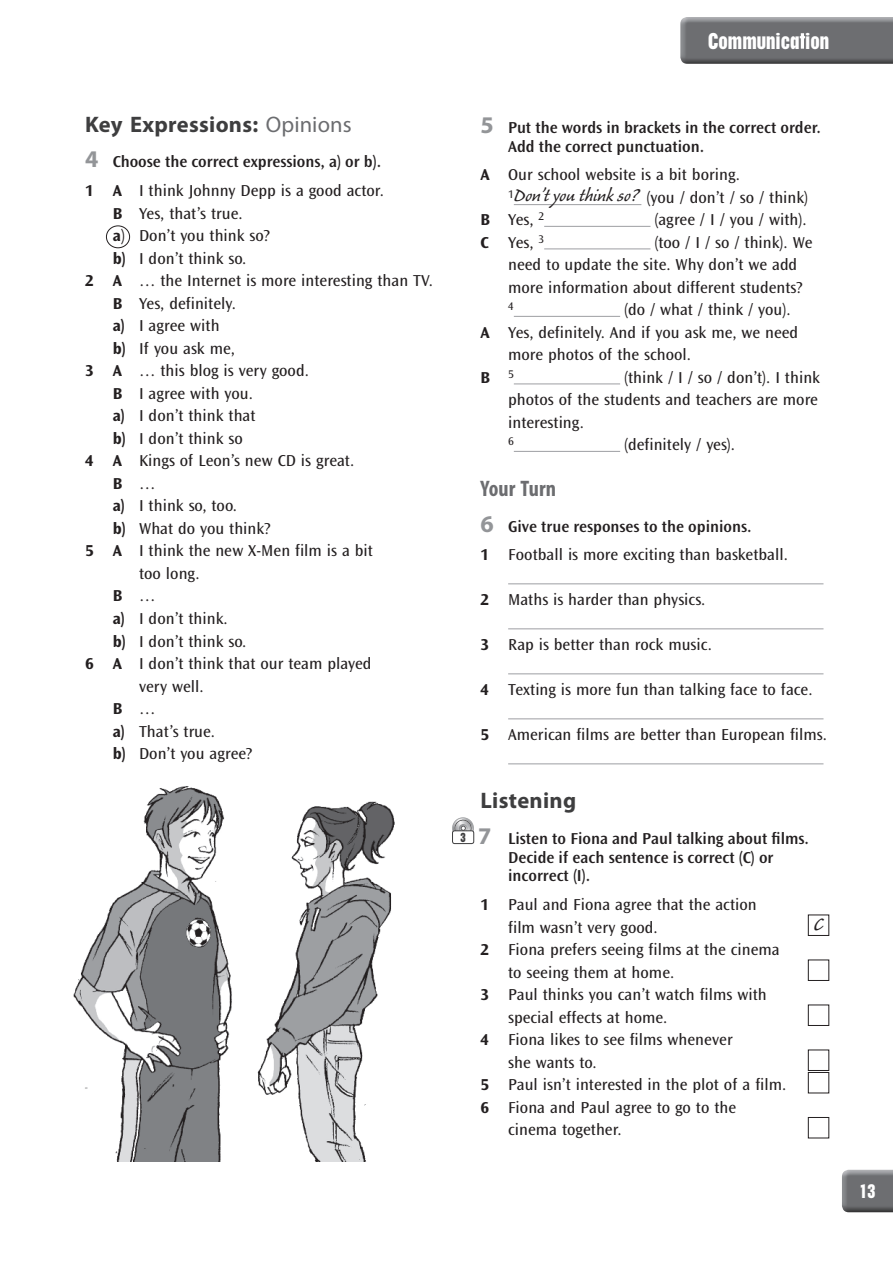
<style>
.page{position:relative;width:893px;height:1263px;background:#fff}
.page>*{position:absolute;margin:0;border:0;box-sizing:border-box;transform-origin:0 0}
.t1{font:700 22.5px "Myriad Pro";letter-spacing:.015em;color:#3e3e3f}
.t2{font:700 condensed 22.5px "Myriad Pro";letter-spacing:.005em;color:#6c6d70}
.t3{font:22.5px "Caliban";color:#231f20}
.t4{font:700 condensed 21px "Placard";color:#fff}
.t5{font:700 condensed 18px "Placard";color:#fff}
.t6{font:16.5px/22.5px "Ocean Sans Std";color:#231f20}
.t7{font:600 16.5px/18.8px "Ocean Sans Std";color:#231f20}
.t8{font:700 16.5px "Ocean Sans Std";color:#231f20}
.t9{font:700 condensed 12px "Placard";color:#3e3e3f}
.t10{font:11.55px "Ocean Sans Std";color:#231f20}
.s1{font-weight:400;color:#6c6d70}
.s2{font-family:"Myriad Pro";font-weight:700;font-size:24px;color:#939598}
.s3{font-weight:700}
.s4{font-weight:400}
.s5{font-family:"Caliban";font-size:22.5px}
.s6{font-weight:600}
</style>
<div class="page">
<img style="left:73px;top:786px;width:322px;height:376px">
<img style="left:842px;top:1170px;width:51px;height:42px">
<img style="left:861px;top:1184px;width:14px;height:14px">
<img style="left:680px;top:17px;width:213px;height:47px">
<svg style="left:800px;top:33px;width:5px;height:16px"></svg>
<div style="left:106px;top:225px;width:24px;height:23px;border:1px solid #231f20;border-radius:50%"></div>
<hr style="left:514px;top:204px;width:127px;height:1px;background:#a8a9ad">
<hr style="left:544px;top:226px;width:106px;height:1px;background:#a8a9ad">
<hr style="left:544px;top:248px;width:106px;height:1px;background:#a8a9ad">
<hr style="left:514px;top:316px;width:106px;height:1px;background:#a8a9ad">
<hr style="left:514px;top:383px;width:106px;height:1px;background:#a8a9ad">
<hr style="left:514px;top:451px;width:106px;height:1px;background:#a8a9ad">
<hr style="left:508px;top:583px;width:315px;height:1px;background:#a8a9ad">
<hr style="left:508px;top:628px;width:315px;height:1px;background:#a8a9ad">
<hr style="left:508px;top:673px;width:315px;height:1px;background:#a8a9ad">
<hr style="left:508px;top:718px;width:315px;height:1px;background:#a8a9ad">
<hr style="left:508px;top:763px;width:315px;height:1px;background:#a8a9ad">
<div style="left:808px;top:914px;width:21px;height:22px;border:1px solid #231f20"></div>
<div style="left:808px;top:959px;width:21px;height:22px;border:1px solid #231f20"></div>
<div style="left:808px;top:1004px;width:21px;height:22px;border:1px solid #231f20"></div>
<div style="left:808px;top:1049px;width:21px;height:22px;border:1px solid #231f20"></div>
<div style="left:808px;top:1072px;width:21px;height:21px;border:1px solid #231f20"></div>
<div style="left:808px;top:1117px;width:21px;height:21px;border:1px solid #231f20"></div>
<svg style="left:452px;top:817px;width:22px;height:14px"></svg>
<div style="left:452px;top:830px;width:22px;height:14px;border:1px solid #3e3e3f;border-radius:2px"></div>
<h1 class="t1" style="left:85px;top:111px;width:268px">Key Expressions: <span class="s1">Opinions</span></h1>
<p class="t7" style="left:85px;top:148px;width:300px;line-height:28.8px"><span class="s2">4</span> Choose the correct expressions, a) or b).<br><span class="s3">1 A</span> <span class="s4">I think Johnny Depp is a good actor.</span></p>
<p class="t6" style="left:113px;top:202px;width:131px"><span class="s3">B</span> Yes, that’s true.</p>
<p class="t6" style="left:113px;top:225px;width:159px"><span class="s3">a</span>) Don’t you think so?</p>
<p class="t6" style="left:113px;top:247px;width:135px"><span class="s3">b)</span> I don’t think so.</p>
<p class="t6" style="left:85px;top:270px;width:349px"><span class="s3">2 A</span> … the Internet is more interesting than TV.</p>
<p class="t6" style="left:113px;top:292px;width:125px"><span class="s3">B</span> Yes, definitely.</p>
<p class="t6" style="left:113px;top:315px;width:108px"><span class="s3">a)</span> I agree with</p>
<p class="t6" style="left:113px;top:337px;width:124px"><span class="s3">b)</span> If you ask me,</p>
<p class="t6" style="left:85px;top:360px;width:225px"><span class="s3">3 A</span> … this blog is very good.</p>
<p class="t6" style="left:113px;top:382px;width:142px"><span class="s3">B</span> I agree with you.</p>
<p class="t6" style="left:113px;top:405px;width:144px"><span class="s3">a)</span> I don’t think that</p>
<p class="t6" style="left:113px;top:427px;width:132px"><span class="s3">b)</span> I don’t think so</p>
<p class="t6" style="left:85px;top:450px;width:271px"><span class="s3">4 A</span> Kings of Leon’s new CD is great.</p>
<p class="t8" style="left:113px;top:474px;width:44px">B <span class="s4">…</span></p>
<p class="t6" style="left:113px;top:495px;width:126px"><span class="s3">a)</span> I think so, too.</p>
<p class="t6" style="left:113px;top:517px;width:159px"><span class="s3">b)</span> What do you think?</p>
<p class="t6" style="left:85px;top:540px;width:289px"><span class="s3">5 A</span> I think the new X-Men film is a bit</p>
<p class="t6" style="left:139px;top:562px;width:62px">too long.</p>
<p class="t8" style="left:113px;top:587px;width:44px">B <span class="s4">…</span></p>
<p class="t6" style="left:113px;top:607px;width:117px"><span class="s3">a)</span> I don’t think.</p>
<p class="t6" style="left:113px;top:630px;width:135px"><span class="s3">b)</span> I don’t think so.</p>
<p class="t6" style="left:85px;top:652px;width:288px"><span class="s3">6 A</span> I don’t think that our team played</p>
<p class="t6" style="left:139px;top:675px;width:66px">very well.</p>
<p class="t8" style="left:113px;top:699px;width:44px">B <span class="s4">…</span></p>
<p class="t6" style="left:113px;top:720px;width:104px"><span class="s3">a)</span> That’s true.</p>
<p class="t6" style="left:113px;top:742px;width:141px"><span class="s3">b)</span> Don’t you agree?</p>
<p class="t4" style="left:708px;top:29px;width:122px">Communica ion</p>
<p class="t7" style="left:508px;top:118px;width:314px;text-indent:-28px"><span class="s2">5</span> Put the words in brackets in the correct order.<br>Add the correct punctuation.</p>
<p class="t6" style="left:480px;top:164px;width:261px"><span class="s3">A</span> Our school website is a bit boring.</p>
<p class="t6" style="left:508px;top:186px;width:302px"><sup>1</sup><span class="s5">Don’t you think so?</span> (you / don’t / so / think)</p>
<p class="t6" style="left:480px;top:209px;width:65px"><span class="s3">B</span> Yes, <sup>2</sup></p>
<p class="t6" style="left:654px;top:209px;width:154px">(agree / I / you / with).</p>
<p class="t6" style="left:480px;top:231px;width:65px"><span class="s3">C</span> Yes, <sup>3</sup></p>
<p class="t6" style="left:508px;top:231px;width:306px;text-indent:146px">(too / I / so / think). We need to update the site. Why don’t we add more information about different students?</p>
<p class="t10" style="left:508px;top:300px;width:7px">4</p>
<p class="t6" style="left:624px;top:299px;width:168px">(do / what / think / you).</p>
<p class="t6" style="left:480px;top:321px;width:319px"><span class="s3">A</span> Yes, definitely. And if you ask me, we need</p>
<p class="t6" style="left:508px;top:344px;width:184px">more photos of the school.</p>
<p class="t8" style="left:480px;top:368px;width:35px">B <sup>5</sup></p>
<p class="t6" style="left:508px;top:366px;width:313px;text-indent:116px">(think / I / so / don’t). I think photos of the students and teachers are more interesting.</p>
<p class="t10" style="left:508px;top:435px;width:7px">6</p>
<p class="t6" style="left:624px;top:434px;width:113px">(definitely / yes).</p>
<h1 class="t2" style="left:480px;top:476px;width:77px">Your Turn</h1>
<p class="t6" style="left:480px;top:512px;width:309px;line-height:28.8px"><span class="s2">6</span> <span class="s6">Give true responses to the opinions.<br></span><span class="s3">1</span> Football is more exciting than basketball.</p>
<p class="t6" style="left:480px;top:589px;width:226px"><span class="s3">2</span> Maths is harder than physics.</p>
<p class="t6" style="left:480px;top:634px;width:233px"><span class="s3">3</span> Rap is better than rock music.</p>
<p class="t6" style="left:480px;top:679px;width:333px"><span class="s3">4</span> Texting is more fun than talking face to face.</p>
<p class="t6" style="left:480px;top:724px;width:348px"><span class="s3">5</span> American films are better than European films.</p>
<p class="t9" style="left:460px;top:830px;width:7px">3</p>
<h1 class="t1" style="left:480px;top:788px;width:97px">Listening</h1>
<p class="t7" style="left:508px;top:829px;width:302px;text-indent:-30px"><span class="s2">7</span> Listen to Fiona and Paul talking about films.<br>Decide if each sentence is correct (C) or incorrect (I).</p>
<p class="t6" style="left:508px;top:894px;width:250px;text-indent:-28px"><span class="s3">1</span> Paul and Fiona agree that the action film wasn’t very good.</p>
<h1 class="t3" style="left:814px;top:913px;width:11px">C</h1>
<p class="t6" style="left:480px;top:939px;width:301px"><span class="s3">2</span> Fiona prefers seeing films at the cinema</p>
<p class="t6" style="left:508px;top:961px;width:168px">to seeing them at home.</p>
<p class="t6" style="left:480px;top:984px;width:288px"><span class="s3">3</span> Paul thinks you can’t watch films with</p>
<p class="t6" style="left:508px;top:1006px;width:161px">special effects at home.</p>
<p class="t6" style="left:480px;top:1029px;width:254px"><span class="s3">4</span> Fiona likes to see films whenever</p>
<p class="t6" style="left:508px;top:1051px;width:90px">she wants to.</p>
<p class="t6" style="left:480px;top:1074px;width:307px"><span class="s3">5</span> Paul isn’t interested in the plot of a film.</p>
<p class="t6" style="left:480px;top:1096px;width:257px"><span class="s3">6</span> Fiona and Paul agree to go to the</p>
<p class="t6" style="left:508px;top:1119px;width:115px">cinema together.</p>
<p class="t5" style="left:859px;top:1180px;width:18px">13</p>
</div>
